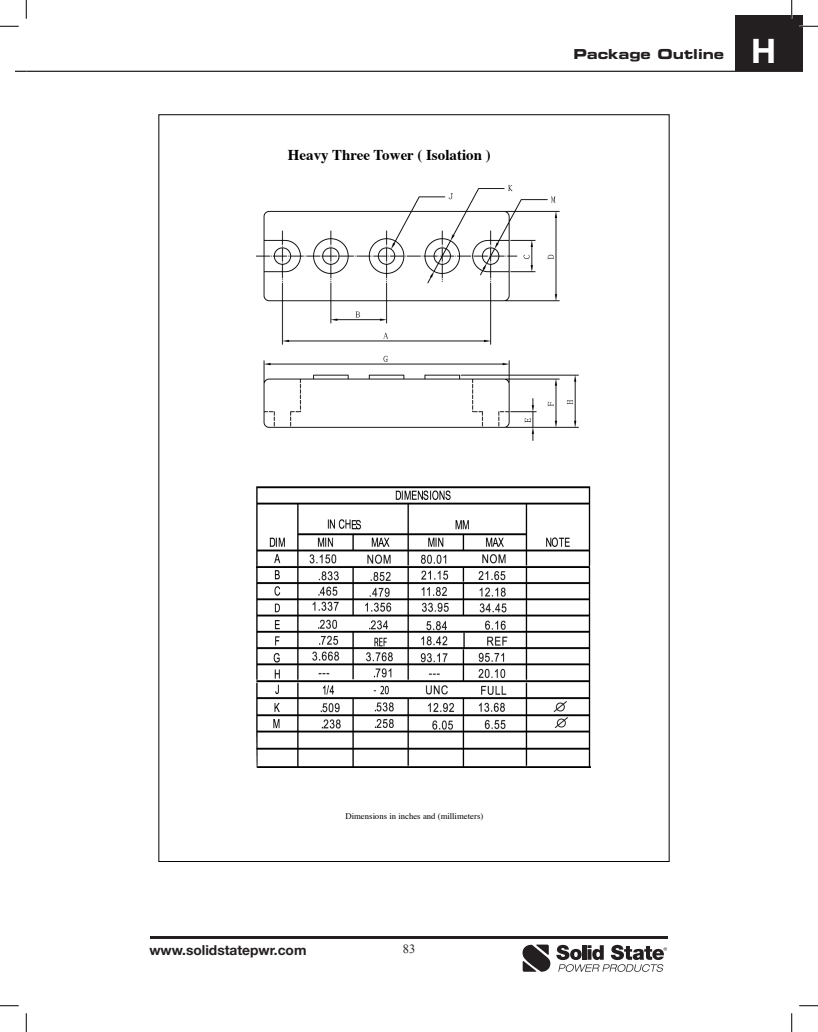
<style>
.page{position:relative;width:818px;height:1032px;background:#fff}
.page>*{position:absolute;margin:0;border:0;box-sizing:border-box;transform-origin:0 0}
.t1{font:700 33.75px "Helvetica Neue";color:#fff}
.t2{font:700 15px "Times";color:#000}
.t3{font:700 13.75px "Helvetica Neue";color:#231f20}
.t4{font:13.75px "Eurostile Bold Extended Two";color:#231f20}
.t5{font:12.5px "Times";color:#000}
.t6{font:12.5px "Times New Roman";color:#231f20}
.t7{font:8.75px "Times";color:#000}
</style>
<div class="page">
<hr style="left:150px;top:935px;width:518px;height:3px;background:#231f20">
<svg style="left:522px;top:944px;width:28px;height:27px"></svg>
<svg style="left:556px;top:944px;width:111px;height:27px"></svg>
<img style="left:256px;top:184px;width:322px;height:256px">
<img style="left:256px;top:486px;width:335px;height:281px">
<div style="left:735px;top:15px;width:67px;height:56px;background:#231f20"></div>
<hr style="left:26px;top:71px;width:776px;height:1px;background:#231f20">
<svg style="left:0;top:25px;width:19px;height:2px"></svg>
<svg style="left:799px;top:25px;width:19px;height:2px"></svg>
<svg style="left:0;top:1005px;width:19px;height:1px"></svg>
<svg style="left:799px;top:1005px;width:19px;height:1px"></svg>
<svg style="left:25px;top:0;width:2px;height:19px"></svg>
<svg style="left:25px;top:1013px;width:2px;height:18px"></svg>
<svg style="left:790px;top:0;width:2px;height:19px"></svg>
<svg style="left:791px;top:1013px;width:1px;height:18px"></svg>
<h2 class="t2" style="left:288px;top:141px;width:204px">Heavy Three Tower ( Isolation )</h2>
<h3 class="t4" style="left:573px;top:44px;width:152px">Package Outline</h3>
<h1 class="t1" style="left:751px;top:30px;width:27px">H</h1>
<p class="t7" style="left:345px;top:807px;width:139px">Dimensions in inches and (millimeters)</p>
<h3 class="t5" style="left:399px;top:931px;width:8px">9</h3>
<h3 class="t5" style="left:145px;top:936px;width:151px">http://www.solidstatepwr.com</h3>
<h3 class="t3" style="left:149px;top:941px;width:159px">www.solidstatepwr.com</h3>
<h3 class="t6" style="left:402px;top:941px;width:14px">83</h3>
</div>
